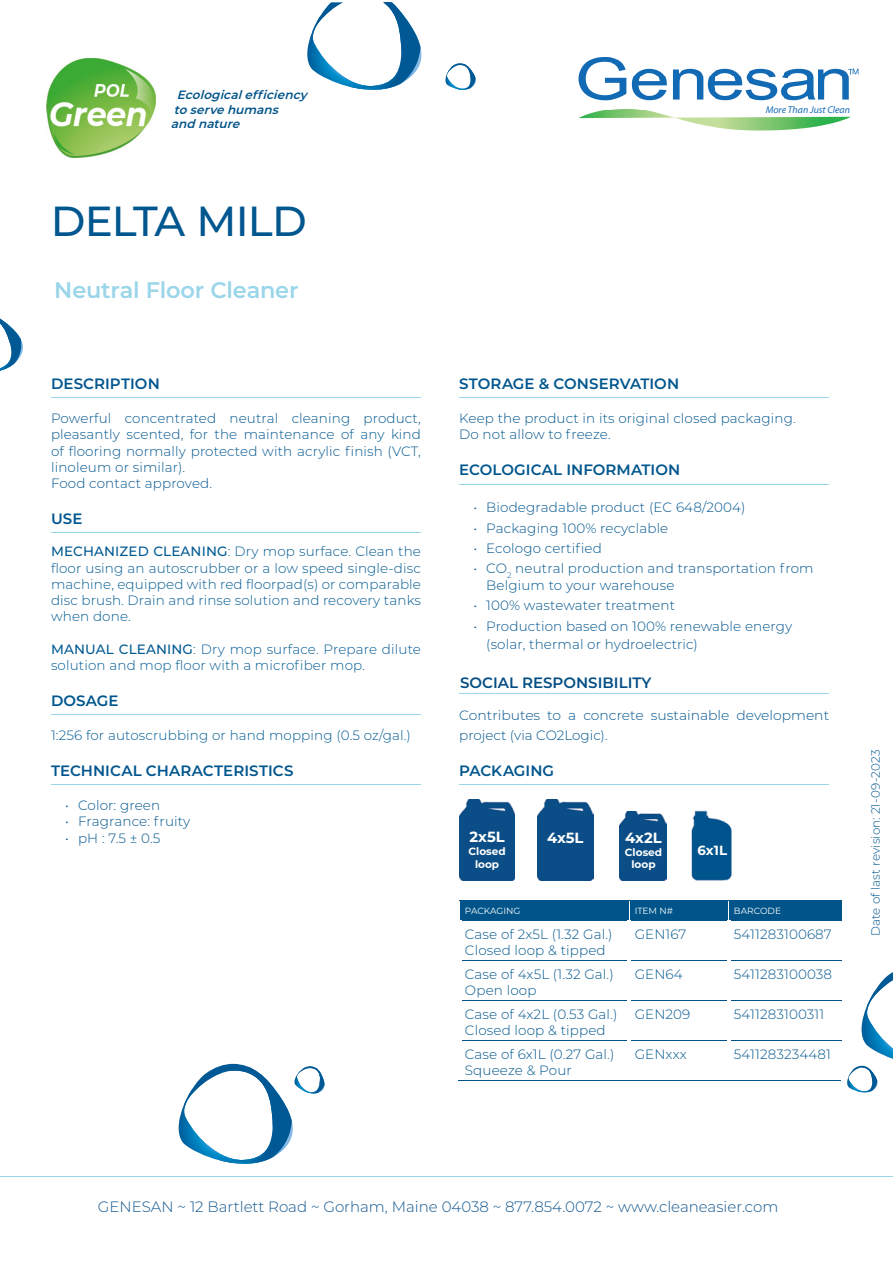
<style>
.page{position:relative;width:893px;height:1263px;background:#fff}
.page>*{position:absolute;margin:0;border:0;box-sizing:border-box;transform-origin:0 0}
.t1{font:500 42px "Montserrat";letter-spacing:-.02em;color:#00568e}
.t2{font:600 22.5px "Montserrat";letter-spacing:-.01em;color:#9ad5e9}
.t3{font:600 15px "Montserrat";letter-spacing:.005em;color:#00568e}
.t4{font:300 15px "Montserrat";color:#11568e}
.t5{font:600 15px "Montserrat";color:#044e85}
.t6{font:700 14.7px "Montserrat";color:#fff}
.t7{font:300 13.5px/16.2px "Montserrat";letter-spacing:.01em;color:#00568e}
.t8{font:300 13.5px/16.2px "Montserrat";letter-spacing:.01em;color:#005a93;text-align:justify}
.t9{font:300 13.5px "Montserrat";color:#00578f}
.t10{font:700 13.2px "Montserrat";color:#fff}
.t11{font:italic 600 12px/14.4px "Montserrat";color:#005489}
.t12{font:300 12px "Montserrat";letter-spacing:.005em;color:#00568e}
.t13{font:700 10.5px/12.6px "Montserrat";color:#fff;text-align:center}
.t14{font:italic 9.9px "Myriad Pro";color:#1269b4}
.t15{font:9px "Montserrat";color:#fff}
.s1{font-weight:500}
</style>
<div class="page">
<hr style="left:51px;top:397px;width:370px;height:1px;background:#9ad5e9">
<hr style="left:51px;top:532px;width:370px;height:1px;background:#9ad5e9">
<hr style="left:51px;top:714px;width:370px;height:1px;background:#9ad5e9">
<hr style="left:51px;top:784px;width:370px;height:1px;background:#9ad5e9">
<hr style="left:459px;top:397px;width:370px;height:1px;background:#9ad5e9">
<hr style="left:459px;top:484px;width:370px;height:1px;background:#9ad5e9">
<hr style="left:459px;top:693px;width:370px;height:1px;background:#9ad5e9">
<hr style="left:459px;top:784px;width:370px;height:1px;background:#9ad5e9">
<svg style="left:307px;top:2px;width:114px;height:88px"></svg>
<svg style="left:179px;top:1064px;width:146px;height:100px"></svg>
<svg style="left:445px;top:63px;width:31px;height:27px"></svg>
<svg style="left:0;top:319px;width:23px;height:52px"></svg>
<hr style="left:0;top:1176px;width:893px;height:1px;background:#9ad5e9">
<svg style="left:862px;top:972px;width:31px;height:87px"></svg>
<svg style="left:847px;top:1066px;width:30px;height:27px"></svg>
<img style="left:47px;top:58px;width:109px;height:100px">
<hr style="left:458px;top:920px;width:171px;height:1px;background:#005489">
<hr style="left:629px;top:920px;width:100px;height:1px;background:#005489">
<div style="left:460px;top:901px;width:382px;height:19px;background:#005489"></div>
<hr style="left:729px;top:920px;width:113px;height:1px;background:#005489">
<hr style="left:461px;top:960px;width:167px;height:1px;background:#005489">
<hr style="left:631px;top:960px;width:96px;height:1px;background:#005489">
<hr style="left:461px;top:1000px;width:167px;height:1px;background:#005489">
<hr style="left:631px;top:1000px;width:96px;height:1px;background:#005489">
<hr style="left:461px;top:1040px;width:167px;height:1px;background:#005489">
<hr style="left:631px;top:1040px;width:96px;height:1px;background:#005489">
<hr style="left:458px;top:1080px;width:171px;height:1px;background:#005489">
<hr style="left:629px;top:1080px;width:100px;height:1px;background:#005489">
<hr style="left:730px;top:960px;width:111px;height:1px;background:#005489">
<hr style="left:730px;top:1000px;width:111px;height:1px;background:#005489">
<hr style="left:730px;top:1040px;width:111px;height:1px;background:#005489">
<hr style="left:729px;top:1080px;width:112px;height:1px;background:#005489">
<hr style="left:458px;top:920px;width:3px;height:40px;background:#fff">
<hr style="left:628px;top:920px;width:3px;height:40px;background:#fff">
<hr style="left:727px;top:920px;width:3px;height:40px;background:#fff">
<img style="left:460px;top:799px;width:55px;height:82px">
<img style="left:538px;top:799px;width:55px;height:82px">
<div style="left:619px;top:812px;width:47px;height:68px;background:#0b4d86"></div>
<img style="left:691px;top:810px;width:41px;height:71px">
<img style="left:578px;top:57px;width:281px;height:74px">
<p class="t11" style="left:171px;top:89px;width:141px;text-indent:6px">Ecologicalefficiency to serve humans<br>and nature</p>
<h1 class="t1" style="left:51px;top:204px;width:258px">DELTA MILD</h1>
<h2 class="t2" style="left:54px;top:281px;width:246px">Neutral Floor Cleaner</h2>
<p class="t3" style="left:51px;top:377px;width:110px">DESCRIPTION</p>
<p class="t7" style="left:51px;top:411px;width:371px">Powerful concentrated neutral cleaning product, pleasantly scented, for the maintenance of any kind of flooring normally protected with acrylic finish (VCT, linoleum or similar).<br>Food contact approved.</p>
<p class="t3" style="left:51px;top:512px;width:33px">USE</p>
<p class="t8" style="left:51px;top:544px;width:371px"><span class="s1">MECHANIZED CLEANING</span>: Dry mop surface. Clean the floor using an autoscrubber or a low speed single-disc machine, equipped with red floorpad(s) or comparable disc brush. Drain and rinse solution and recovery tanks when done.</p>
<p class="t8" style="left:51px;top:641px;width:371px"><span class="s1">MANUAL CLEANING</span>: Dry mop surface. Prepare dilute solution and mop floor with a microfiber mop.</p>
<p class="t3" style="left:51px;top:694px;width:69px">DOSAGE</p>
<p class="t8" style="left:51px;top:727px;width:361px">1:256 for autoscrubbing or hand mopping (0.5 oz/gal.)</p>
<p class="t3" style="left:51px;top:764px;width:244px">TECHNICAL CHARACTERISTICS</p>
<p class="t7" style="left:65px;top:798px;width:96px">• Color: green</p>
<p class="t7" style="left:65px;top:814px;width:127px">• Fragrance: fruity</p>
<p class="t7" style="left:65px;top:830px;width:97px">• pH : 7.5 ± 0.5</p>
<p class="t14" style="left:766px;top:103px;width:86px">More Than Just Clean</p>
<p class="t3" style="left:459px;top:377px;width:221px">STORAGE &amp; CONSERVATION</p>
<p class="t7" style="left:459px;top:411px;width:338px">Keep the product in its original closed packaging.<br>Do not allow to freeze.</p>
<p class="t3" style="left:459px;top:464px;width:222px">ECOLOGICAL INFORMATION</p>
<p class="t7" style="left:473px;top:500px;width:274px">• Biodegradable product (EC 648/2004)</p>
<p class="t7" style="left:473px;top:520px;width:196px">• Packaging 100% recyclable</p>
<p class="t7" style="left:473px;top:540px;width:130px">• Ecologo certified</p>
<p class="t7" style="left:486px;top:561px;width:329px;text-indent:-13px">• CO<sub>2</sub> neutral production and transportation from<br>Belgium to your warehouse</p>
<p class="t7" style="left:473px;top:598px;width:203px">• 100% wastewater treatment</p>
<p class="t7" style="left:486px;top:617px;width:308px;line-height:18px;text-indent:-13px">• Production based on 100% renewable energy (solar, thermal or hydroelectric)</p>
<p class="t3" style="left:459px;top:673px;width:202px">SOCIAL RESPONSABILITY</p>
<p class="t7" style="left:459px;top:706px;width:371px;line-height:19.5px">Contributes to a concrete sustainable development project (via CO2Logic).</p>
<p class="t3" style="left:459px;top:764px;width:96px">PACKAGING</p>
<p class="t5" style="left:460px;top:672px;width:193px">SOCIAL RESPONSIBILITY</p>
<p class="t6" style="left:470px;top:831px;width:37px">2x5L</p>
<p class="t13" style="left:469px;top:845px;width:39px">Closed loop</p>
<p class="t6" style="left:547px;top:831px;width:38px">4x5L</p>
<p class="t6" style="left:625px;top:832px;width:38px">4x2L</p>
<p class="t13" style="left:625px;top:846px;width:39px">Closed loop</p>
<p class="t10" style="left:697px;top:844px;width:31px">6x1L</p>
<p class="t15" style="left:465px;top:907px;width:57px">PACKAGING</p>
<p class="t15" style="left:635px;top:907px;width:40px">ITEM N#</p>
<p class="t15" style="left:734px;top:907px;width:49px">BARCODE</p>
<p class="t7" style="left:465px;top:926px;width:149px">Case of 2x5L (1.32 Gal.)<br>Closed loop &amp; tipped</p>
<p class="t7" style="left:635px;top:926px;width:53px">GEN167</p>
<p class="t7" style="left:734px;top:926px;width:99px">5411283100687</p>
<p class="t7" style="left:465px;top:966px;width:150px">Case of 4x5L (1.32 Gal.)<br>Open loop</p>
<p class="t7" style="left:635px;top:966px;width:49px">GEN64</p>
<p class="t7" style="left:734px;top:966px;width:100px">5411283100038</p>
<p class="t7" style="left:465px;top:1006px;width:154px">Case of 4x2L (0.53 Gal.)<br>Closed loop &amp; tipped</p>
<p class="t7" style="left:635px;top:1006px;width:57px">GEN209</p>
<p class="t7" style="left:734px;top:1006px;width:92px">5411283100311</p>
<p class="t7" style="left:465px;top:1046px;width:151px">Case of 6x1L (0.27 Gal.)<br>Squeeze &amp; Pour</p>
<p class="t9" style="left:635px;top:1047px;width:54px">GENxxx</p>
<p class="t7" style="left:734px;top:1046px;width:98px">5411283234481</p>
<p class="t12" style="left:870px;top:936px;width:188px;rotate:-90deg">Date of last revision: 21-09-2023</p>
<p class="t4" style="left:98px;top:1198px;width:682px">GENESAN ~ 12 Bartlett Road ~ Gorham, Maine 04038 ~ 877.854.0072 ~ www.cleaneasier.com</p>
</div>
